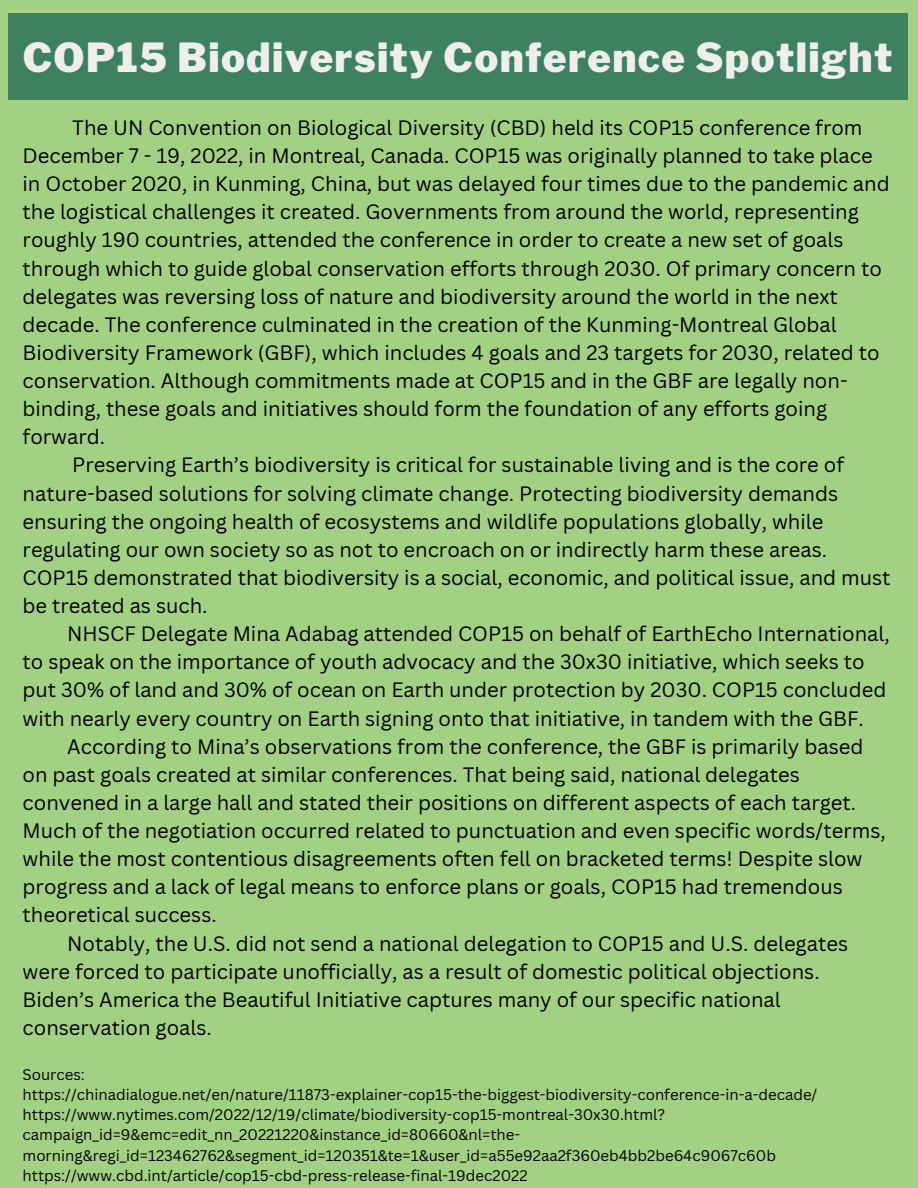
<style>
.page{position:relative;width:918px;height:1188px;background:#a2d184}
.page>*{position:absolute;margin:0;border:0;box-sizing:border-box;transform-origin:0 0}
.t1{font:900 39.9px "Libre Franklin";letter-spacing:.035em;color:#efeee9}
.t2{font:20.25px "Canva Sans";color:#000}
.t3{font:15px/20.2px "Canva Sans";color:#000}
</style>
<div class="page">
<div style="left:8px;top:14px;width:899px;height:86px;background:#3d8161"></div>
<h1 class="t1" style="left:23px;top:34px;width:871px">COP15 Biodiversity Conference Spotlight</h1>
<p class="t2" style="left:72px;top:113px;width:792px">The UN Convention on Biological Diversity (CBD) held its COP15 conference from</p>
<p class="t2" style="left:23px;top:141px;width:852px">December 7 - 19, 2022, in Montreal, Canada. COP15 was originally planned to take place</p>
<p class="t2" style="left:23px;top:170px;width:869px">in October 2020, in Kunming, China, but was delayed four times due to the pandemic and</p>
<p class="t2" style="left:23px;top:198px;width:838px">the logistical challenges it created. Governments from around the world, representing</p>
<p class="t2" style="left:23px;top:226px;width:822px">roughly 190 countries, attended the conference in order to create a new set of goals</p>
<p class="t2" style="left:23px;top:254px;width:861px">through which to guide global conservation efforts through 2030. Of primary concern to</p>
<p class="t2" style="left:23px;top:282px;width:817px">delegates was reversing loss of nature and biodiversity around the world in the next</p>
<p class="t2" style="left:23px;top:310px;width:816px">decade. The conference culminated in the creation of the Kunming-Montreal Global</p>
<p class="t2" style="left:23px;top:338px;width:859px">Biodiversity Framework (GBF), which includes 4 goals and 23 targets for 2030, related to</p>
<p class="t2" style="left:23px;top:366px;width:827px">conservation. Although commitments made at COP15 and in the GBF are legally non-</p>
<p class="t2" style="left:23px;top:395px;width:806px">binding, these goals and initiatives should form the foundation of any efforts going</p>
<p class="t2" style="left:23px;top:423px;width:84px">forward.</p>
<p class="t2" style="left:72px;top:451px;width:773px">Preserving Earth’s biodiversity is critical for sustainable living and is the core of</p>
<p class="t2" style="left:23px;top:479px;width:817px">nature-based solutions for solving climate change. Protecting biodiversity demands</p>
<p class="t2" style="left:23px;top:507px;width:802px">ensuring the ongoing health of ecosystems and wildlife populations globally, while</p>
<p class="t2" style="left:23px;top:535px;width:806px">regulating our own society so as not to encroach on or indirectly harm these areas.</p>
<p class="t2" style="left:23px;top:563px;width:869px">COP15 demonstrated that biodiversity is a social, economic, and political issue, and must</p>
<p class="t2" style="left:23px;top:591px;width:187px">be treated as such.</p>
<p class="t2" style="left:67px;top:620px;width:824px">NHSCF Delegate Mina Adabag attended COP15 on behalf of EarthEcho International,</p>
<p class="t2" style="left:23px;top:648px;width:843px">to speak on the importance of youth advocacy and the 30x30 initiative, which seeks to</p>
<p class="t2" style="left:23px;top:676px;width:865px">put 30% of land and 30% of ocean on Earth under protection by 2030. COP15 concluded</p>
<p class="t2" style="left:23px;top:704px;width:843px">with nearly every country on Earth signing onto that initiative, in tandem with the GBF.</p>
<p class="t2" style="left:67px;top:732px;width:798px">According to Mina’s observations from the conference, the GBF is primarily based</p>
<p class="t2" style="left:23px;top:760px;width:779px">on past goals created at similar conferences. That being said, national delegates</p>
<p class="t2" style="left:23px;top:788px;width:835px">convened in a large hall and stated their positions on different aspects of each target.</p>
<p class="t2" style="left:23px;top:816px;width:865px">Much of the negotiation occurred related to punctuation and even specific words/terms,</p>
<p class="t2" style="left:23px;top:845px;width:841px">while the most contentious disagreements often fell on bracketed terms! Despite slow</p>
<p class="t2" style="left:23px;top:873px;width:822px">progress and a lack of legal means to enforce plans or goals, COP15 had tremendous</p>
<p class="t2" style="left:23px;top:901px;width:196px">theoretical success.</p>
<p class="t2" style="left:67px;top:929px;width:782px">Notably, the U.S. did not send a national delegation to COP15 and U.S. delegates</p>
<p class="t2" style="left:23px;top:957px;width:799px">were forced to participate unofficially, as a result of domestic political objections.</p>
<p class="t2" style="left:23px;top:985px;width:760px">Biden’s America the Beautiful Initiative captures many of our specific national</p>
<p class="t2" style="left:23px;top:1013px;width:191px">conservation goals.</p>
<p class="t3" style="left:23px;top:1064px;width:796px">Sources: https://chinadialogue.net/en/nature/11873-explainer-cop15-the-biggest-biodiversity-conference-in-a-decade/ https://www.nytimes.com/2022/12/19/climate/biodiversity-cop15-montreal-30x30.html? campaign_id=9&amp;emc=edit_nn_20221220&amp;instance_id=80660&amp;nl=the&shy;morning&amp;regi_id=123462762&amp;segment_id=120351&amp;te=1&amp;user_id=a55e92aa2f360eb4bb2be64c9067c60b https://www.cbd.int/article/cop15-cbd-press-release-final-19dec2022</p>
</div>
